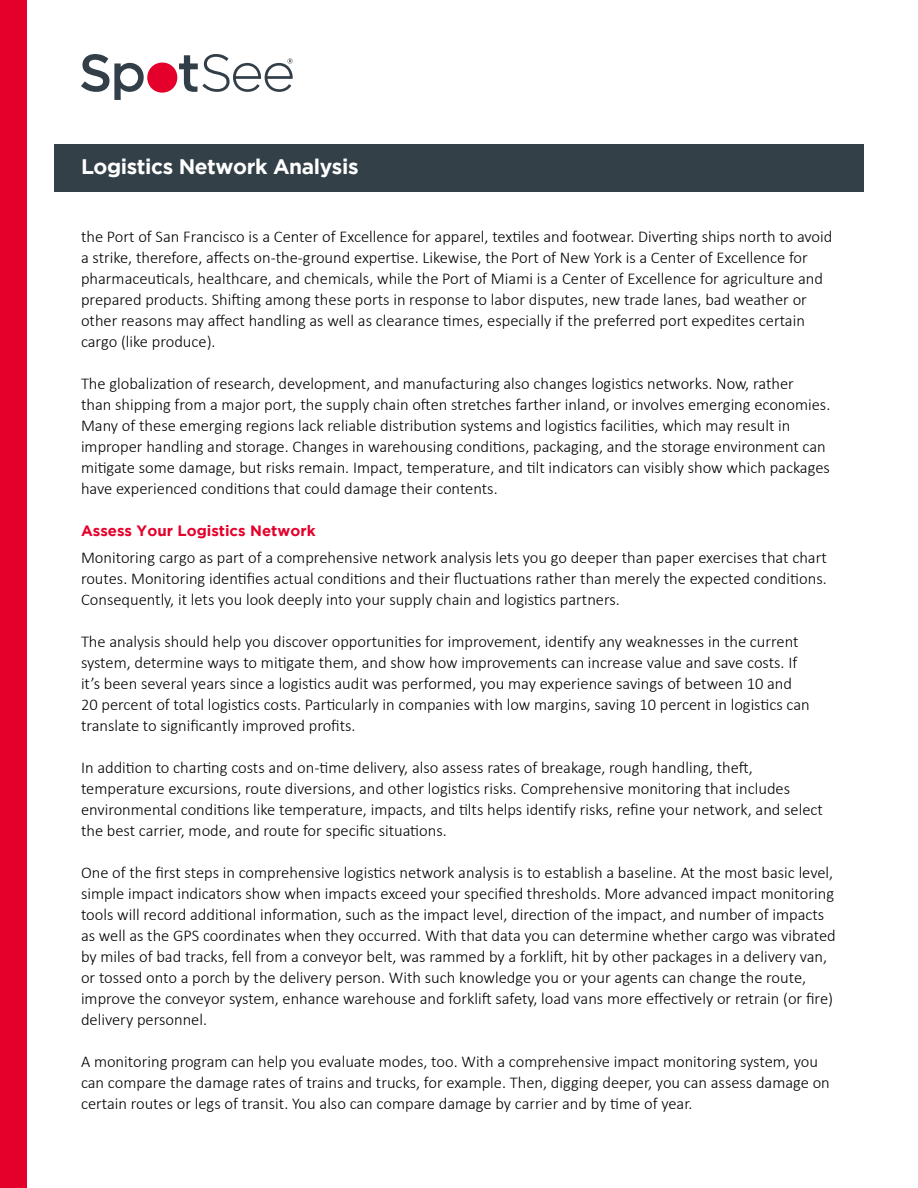
<style>
.page{position:relative;width:918px;height:1188px;background:#fff}
.page>*{position:absolute;margin:0;border:0;box-sizing:border-box;transform-origin:0 0}
.t1{font:700 21px "Gotham";letter-spacing:-.02em;color:#fff}
.t2{font:300 16.5px/21px "Calibri";color:#000}
.t3{font:700 15px "Gotham";color:#e4002b}
</style>
<div class="page">
<div style="left:0;top:0;width:27px;height:1188px;background:#e4002b"></div>
<div style="left:54px;top:144px;width:810px;height:47px;background:#334047"></div>
<div style="left:147px;top:63px;width:30px;height:30px;background:#e4002b;border-radius:15px"></div>
<svg style="left:81px;top:54px;width:63px;height:46px"></svg>
<svg style="left:179px;top:54px;width:114px;height:38px"></svg>
<p class="t1" style="left:81px;top:155px;width:279px">Logistics Network Analysis</p>
<p class="t2" style="left:81px;top:226px;width:753px">the Port of San Francisco is a Center of Excellence for apparel, textiles and footwear. Diverting ships north to avoid a strike, therefore, affects on-the-ground expertise. Likewise, the Port of New York is a Center of Excellence for pharmaceuticals, healthcare, and chemicals, while the Port of Miami is a Center of Excellence for agriculture and prepared products. Shifting among these ports in response to labor disputes, new trade lanes, bad weather or other reasons may affect handling as well as clearance times, especially if the preferred port expedites certain cargo (like produce).</p>
<p class="t2" style="left:81px;top:373px;width:751px">The globalization of research, development, and manufacturing also changes logistics networks. Now, rather<br>than shipping from a major port, the supply chain often stretches farther inland, or involves emerging economies.<br>Many of these emerging regions lack reliable distribution systems and logistics facilities, which may result in improper handling and storage. Changes in warehousing conditions, packaging, and the storage environment can mitigate some damage, but risks remain. Impact, temperature, and tilt indicators can visibly show which packages have experienced conditions that could damage their contents.</p>
<p class="t3" style="left:81px;top:522px;width:236px">Assess Your Logistics Network</p>
<p class="t2" style="left:81px;top:547px;width:747px;text-align:justify">Monitoring cargo as part of a comprehensive network analysis lets you go deeper than paper exercises that chart routes. Monitoring identifies actual conditions and their fluctuations rather than merely the expected conditions.<br>Consequently, it lets you look deeply into your supply chain and logistics partners.</p>
<p class="t2" style="left:81px;top:631px;width:730px">The analysis should help you discover opportunities for improvement, identify any weaknesses in the current system, determine ways to mitigate them, and show how improvements can increase value and save costs. If it’s been several years since a logistics audit was performed, you may experience savings of between 10 and 20 percent of total logistics costs. Particularly in companies with low margins, saving 10 percent in logistics can translate to significantly improved profits.</p>
<p class="t2" style="left:81px;top:757px;width:744px">In addition to charting costs and on-time delivery, also assess rates of breakage, rough handling, theft, temperature excursions, route diversions, and other logistics risks. Comprehensive monitoring that includes environmental conditions like temperature, impacts, and tilts helps identify risks, refine your network, and select the best carrier, mode, and route for specific situations.</p>
<p class="t2" style="left:81px;top:862px;width:756px">One of the first steps in comprehensive logistics network analysis is to establish a baseline. At the most basic level, simple impact indicators show when impacts exceed your specified thresholds. More advanced impact monitoring tools will record additional information, such as the impact level, direction of the impact, and number of impacts as well as the GPS coordinates when they occurred. With that data you can determine whether cargo was vibrated by miles of bad tracks, fell from a conveyor belt, was rammed by a forklift, hit by other packages in a delivery van, or tossed onto a porch by the delivery person. With such knowledge you or your agents can change the route, improve the conveyor system, enhance warehouse and forklift safety, load vans more effectively or retrain (or fire) delivery personnel.</p>
<p class="t2" style="left:81px;top:1051px;width:750px">A monitoring program can help you evaluate modes, too. With a comprehensive impact monitoring system, you can compare the damage rates of trains and trucks, for example. Then, digging deeper, you can assess damage on certain routes or legs of transit. You also can compare damage by carrier and by time of year.</p>
</div>
